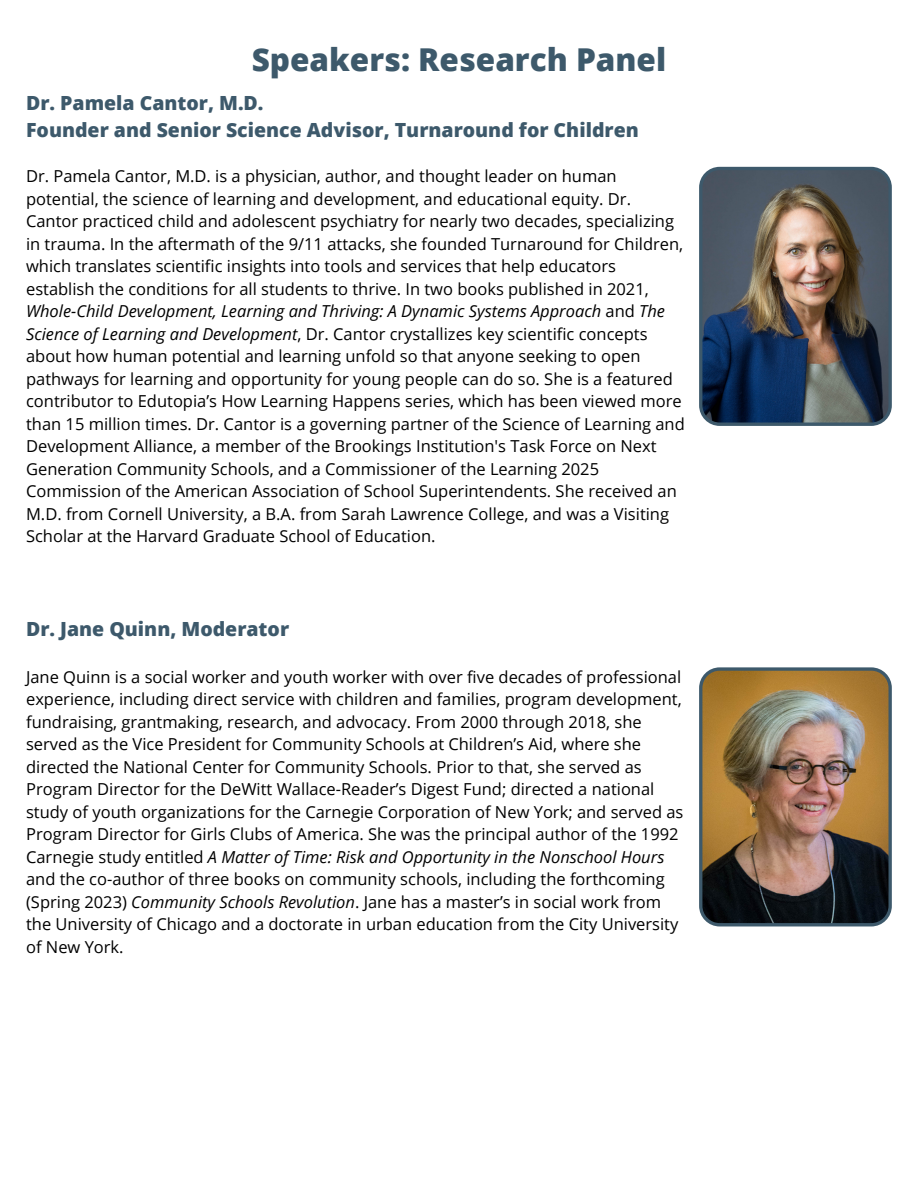
<style>
.page{position:relative;width:918px;height:1188px;background:#fff}
.page>*{position:absolute;margin:0;border:0;box-sizing:border-box;transform-origin:0 0}
.t1{font:800 31.5px "Open Sans";color:#3d596b}
.t2{font:800 19.5px/27px "Open Sans";color:#3d596b}
.t3{font:16.5px/22.5px "Open Sans";color:#000}
.s1{font-style:italic}
</style>
<div class="page">
<img style="left:699px;top:167px;width:193px;height:259px">
<img style="left:699px;top:667px;width:193px;height:259px">
<h1 class="t1" style="left:252px;top:38px;width:416px">Speakers: Research Panel</h1>
<p class="t2" style="left:26px;top:89px;width:614px">Dr. Pamela Cantor, M.D.<br>Founder and Senior Science Advisor, Turnaround for Children</p>
<p class="t3" style="left:26px;top:164px;width:660px">Dr. Pamela Cantor, M.D. is a physician, author, and thought leader on human potential, the science of learning and development, and educational equity. Dr.<br>Cantor practiced child and adolescent psychiatry for nearly two decades, specializing in trauma. In the aftermath of the 9/11 attacks, she founded Turnaround for Children, which translates scientific insights into tools and services that help educators establish the conditions for all students to thrive. In two books published in 2021, <span class="s1">Whole-Child Development, Learning and Thriving: A Dynamic Systems Approach</span> and <span class="s1">The Science of Learning and Development</span>, Dr. Cantor crystallizes key scientific concepts about how human potential and learning unfold so that anyone seeking to open pathways for learning and opportunity for young people can do so. She is a featured contributor to Edutopia’s How Learning Happens series, which has been viewed more than 15 million times. Dr. Cantor is a governing partner of the Science of Learning and Development Alliance, a member of the Brookings Institution's Task Force on Next Generation Community Schools, and a Commissioner of the Learning 2025<br>Commission of the American Association of School Superintendents. She received an M.D. from Cornell University, a B.A. from Sarah Lawrence College, and was a Visiting Scholar at the Harvard Graduate School of Education.</p>
<p class="t2" style="left:26px;top:615px;width:265px">Dr. Jane Quinn, Moderator</p>
<p class="t3" style="left:26px;top:665px;width:659px">Jane Quinn is a social worker and youth worker with over five decades of professional experience, including direct service with children and families, program development, fundraising, grantmaking, research, and advocacy. From 2000 through 2018, she served as the Vice President for Community Schools at Children’s Aid, where she directed the National Center for Community Schools. Prior to that, she served as Program Director for the DeWitt Wallace-Reader’s Digest Fund; directed a national study of youth organizations for the Carnegie Corporation of New York; and served as Program Director for Girls Clubs of America. She was the principal author of the 1992<br>Carnegie study entitled <span class="s1">A Matter of Time: Risk and Opportunity in the Nonschool Hours </span>and the co-author of three books on community schools, including the forthcoming (Spring 2023) <span class="s1">Community Schools Revolution</span>. Jane has a master’s in social work from the University of Chicago and a doctorate in urban education from the City University of New York.</p>
</div>
